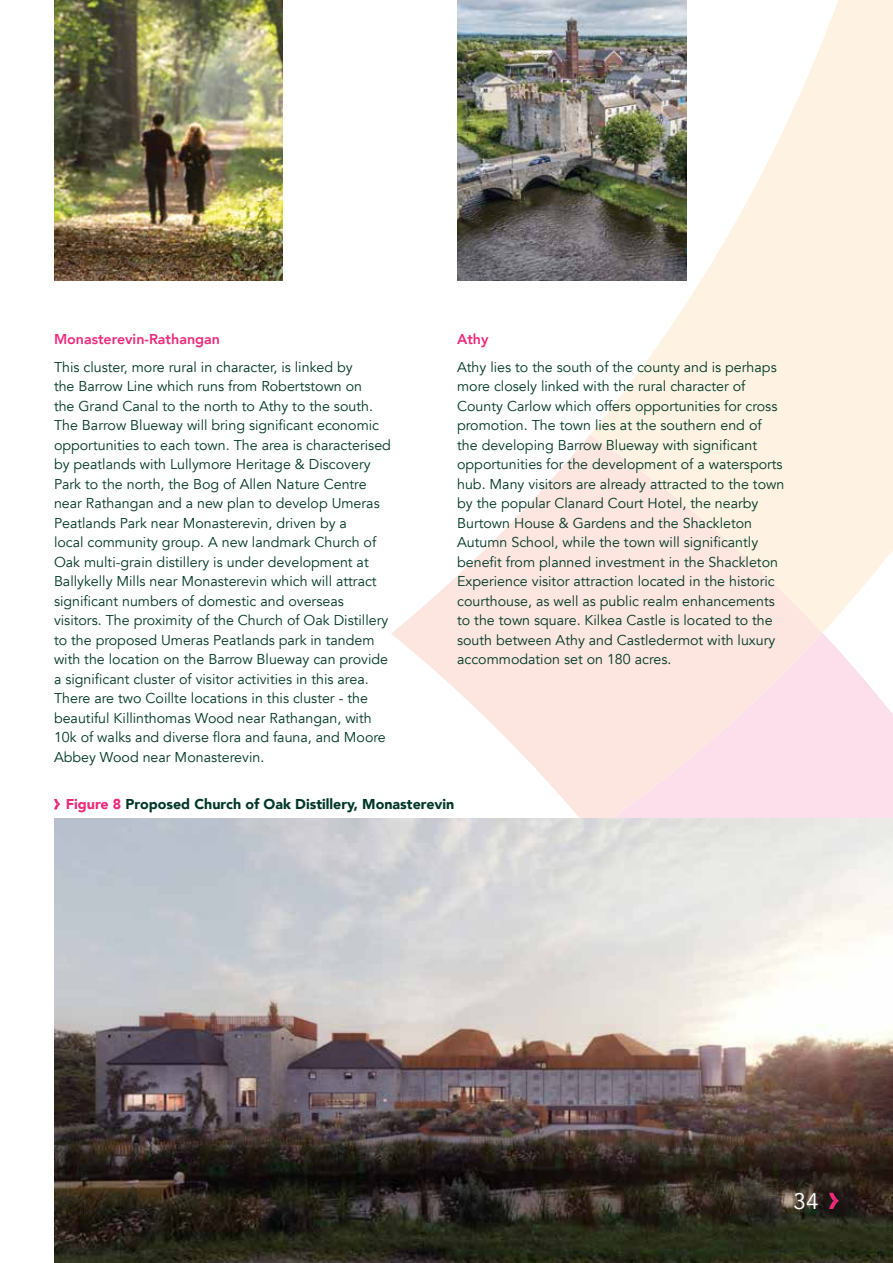
<style>
.page{position:relative;width:893px;height:1263px;background:#fff}
.page>*{position:absolute;margin:0;border:0;box-sizing:border-box;transform-origin:0 0}
.t1{font:22.5px "Avenir";color:#fff}
.t2{font:14.25px/19.5px "Avenir";color:#003828}
.t3{font:900 14.25px "Avenir";color:#003828}
.t4{font:800 14.25px "Avenir";color:#ed297a}
.s1{color:#ed297a}
</style>
<div class="page">
<svg style="left:391px;top:435px;width:201px;height:384px"></svg>
<svg style="left:590px;top:0;width:303px;height:633px;fill:#fef3e2"></svg>
<svg style="left:592px;top:633px;width:301px;height:186px;fill:#fcdfeb"></svg>
<img style="left:54px;top:819px;width:839px;height:444px">
<svg style="left:54px;top:799px;width:6px;height:10px"></svg>
<img style="left:458px;top:0;width:228px;height:281px">
<svg style="left:829px;top:1193px;width:10px;height:16px"></svg>
<img style="left:55px;top:0;width:228px;height:281px">
<p class="t4" style="left:54px;top:328px;width:168px">Monasterevin-Rathangan</p>
<p class="t2" style="left:54px;top:358px;width:338px">This cluster, more rural in character, is linked by<br>the Barrow Line which runs from Robertstown on<br>the Grand Canal to the north to Athy to the south.<br>The Barrow Blueway will bring significant economic opportunities to each town. The area is characterised by peatlands with Lullymore Heritage &amp; Discovery Park to the north, the Bog of Allen Nature Centre near Rathangan and a new plan to develop Umeras Peatlands Park near Monasterevin, driven by a<br>local community group. A new landmark Church of Oak multi-grain distillery is under development at Ballykelly Mills near Monasterevin which will attract significant numbers of domestic and overseas visitors. The proximity of the Church of Oak Distillery to the proposed Umeras Peatlands park in tandem with the location on the Barrow Blueway can provide a significant cluster of visitor activities in this area.<br>There are two Coillte locations in this cluster - the beautiful Killinthomas Wood near Rathangan, with 10k of walks and diverse flora and fauna, and Moore Abbey Wood near Monasterevin.</p>
<p class="t4" style="left:457px;top:328px;width:33px">Athy</p>
<p class="t2" style="left:457px;top:357px;width:329px">Athy lies to the south of the county and is perhaps more closely linked with the rural character of County Carlow which offers opportunities for cross promotion. The town lies at the southern end of the developing Barrow Blueway with significant opportunities for the development of a watersports hub. Many visitors are already attracted to the town by the popular Clanard Court Hotel, the nearby Burtown House &amp; Gardens and the Shackleton Autumn School, while the town will significantly benefit from planned investment in the Shackleton Experience visitor attraction located in the historic courthouse, as well as public realm enhancements to the town square. Kilkea Castle is located to the south between Athy and Castledermot with luxury accommodation set on 180 acres.</p>
<p class="t3" style="left:66px;top:792px;width:390px"><span class="s1">Figure 8</span> Proposed Church of Oak Distillery, Monasterevin</p>
<h1 class="t1" style="left:794px;top:1188px;width:27px">34</h1>
</div>
